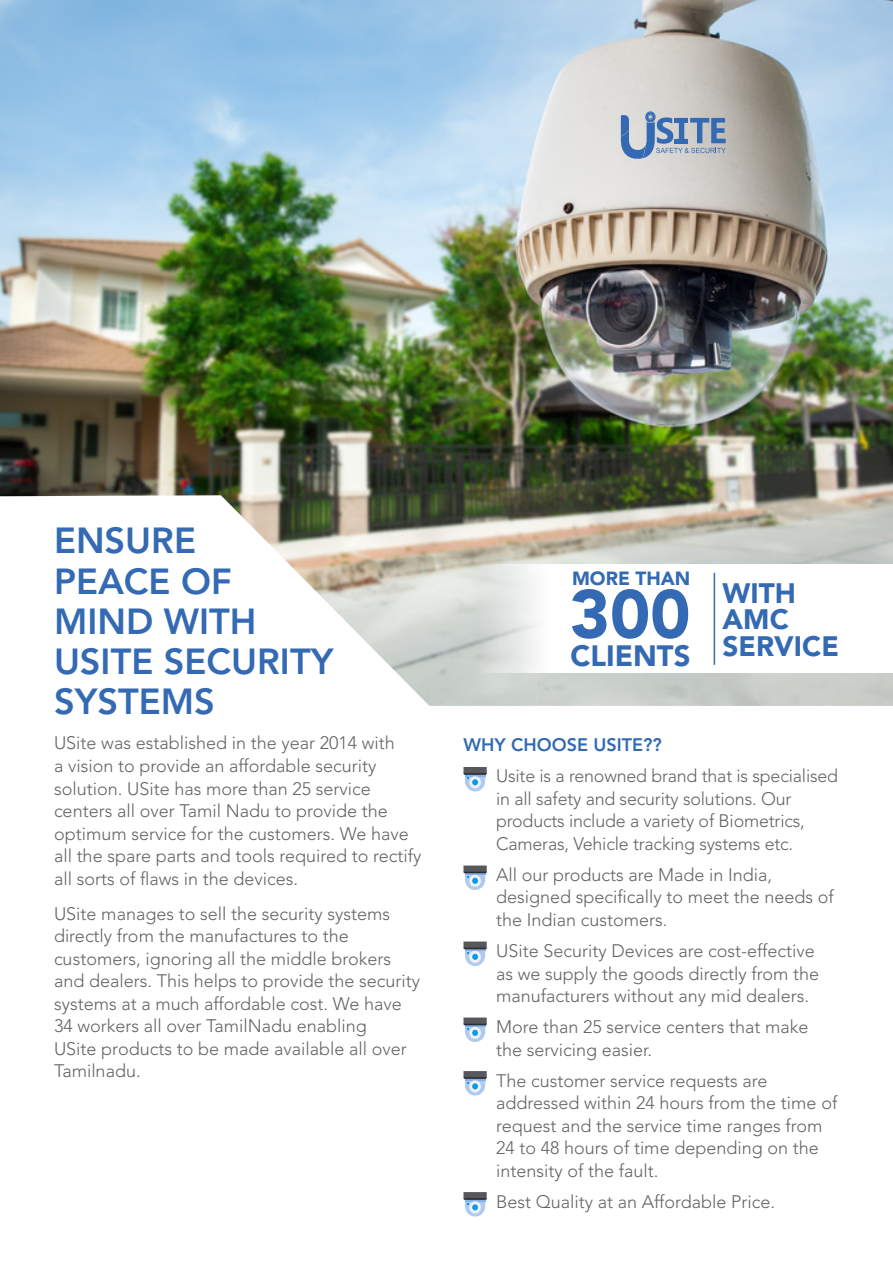
<style>
.page{position:relative;width:893px;height:1263px;background:#fff}
.page>*{position:absolute;margin:0;border:0;box-sizing:border-box;transform-origin:0 0}
.t1{font:900 67.95px "Avenir LT Std";color:#336ab3}
.t2{font:800 36px/40.2px "Avenir LT Std";color:#336ab3}
.t3{font:900 29.25px "Avenir LT Std";color:#336ab3}
.t4{font:900 27.9px/26.2px "Avenir LT Std";color:#336ab3}
.t5{font:900 19.05px "Avenir LT Std";color:#336ab3}
.t6{font:300 18px/22.5px "Avenir LT Std";color:#636366}
.t7{font:800 18px "Avenir LT Std";color:#336ab3}
</style>
<div class="page">
<svg style="left:463px;top:767px;width:24px;height:24px"></svg>
<svg style="left:463px;top:865px;width:24px;height:25px"></svg>
<svg style="left:463px;top:941px;width:24px;height:25px"></svg>
<svg style="left:463px;top:1017px;width:24px;height:25px"></svg>
<svg style="left:463px;top:1071px;width:24px;height:24px"></svg>
<svg style="left:463px;top:1192px;width:24px;height:24px"></svg>
<img style="left:0;top:0;width:893px;height:706px">
<div style="left:470px;top:564px;width:423px;height:109px;background:#fff"></div>
<svg style="left:621px;top:112px;width:105px;height:47px;background:#97aac3"></svg>
<hr style="left:714px;top:573px;width:1px;height:92px;background:#336ab3">
<p class="t2" style="left:54px;top:521px;width:281px">ENSURE<br>PEACE OF<br>MIND WITH<br>USITE SECURITY<br>SYSTEMS</p>
<p class="t6" style="left:54px;top:732px;width:369px">USite was established in the year 2014 with<br>a vision to provide an affordable security solution. USite has more than 25 service centers all over Tamil Nadu to provide the optimum service for the customers. We have all the spare parts and tools required to rectify all sorts of flaws in the devices.</p>
<p class="t6" style="left:54px;top:902px;width:368px">USite manages to sell the security systems directly from the manufactures to the customers, ignoring all the middle brokers and dealers. This helps to provide the security systems at a much affordable cost. We have 34 workers all over TamilNadu enabling<br>USite products to be made available all over Tamilnadu.</p>
<p class="t5" style="left:572px;top:567px;width:120px">MORE THAN</p>
<p class="t1" style="left:570px;top:573px;width:122px">300</p>
<p class="t3" style="left:570px;top:638px;width:121px">CLIENTS</p>
<p class="t4" style="left:723px;top:580px;width:75px">WITH<br>AMC</p>
<p class="t4" style="left:723px;top:633px;width:118px">SERVICE</p>
<p class="t7" style="left:463px;top:734px;width:200px">WHY CHOOSE USITE??</p>
<p class="t6" style="left:496px;top:765px;width:344px">Usite is a renowned brand that is specialised in all safety and security solutions. Our products include a variety of Biometrics, Cameras, Vehicle tracking systems etc.</p>
<p class="t6" style="left:496px;top:863px;width:339px">All our products are Made in India, designed specifically to meet the needs of the Indian customers.</p>
<p class="t6" style="left:496px;top:939px;width:325px">USite Security Devices are cost-effective as we supply the goods directly from the manufacturers without any mid dealers.</p>
<p class="t6" style="left:496px;top:1015px;width:314px">More than 25 service centers that make the servicing easier.</p>
<p class="t6" style="left:496px;top:1069px;width:343px">The customer service requests are addressed within 24 hours from the time of request and the service time ranges from 24 to 48 hours of time depending on the intensity of the fault.</p>
<p class="t6" style="left:496px;top:1190px;width:281px">Best Quality at an Affordable Price.</p>
</div>
